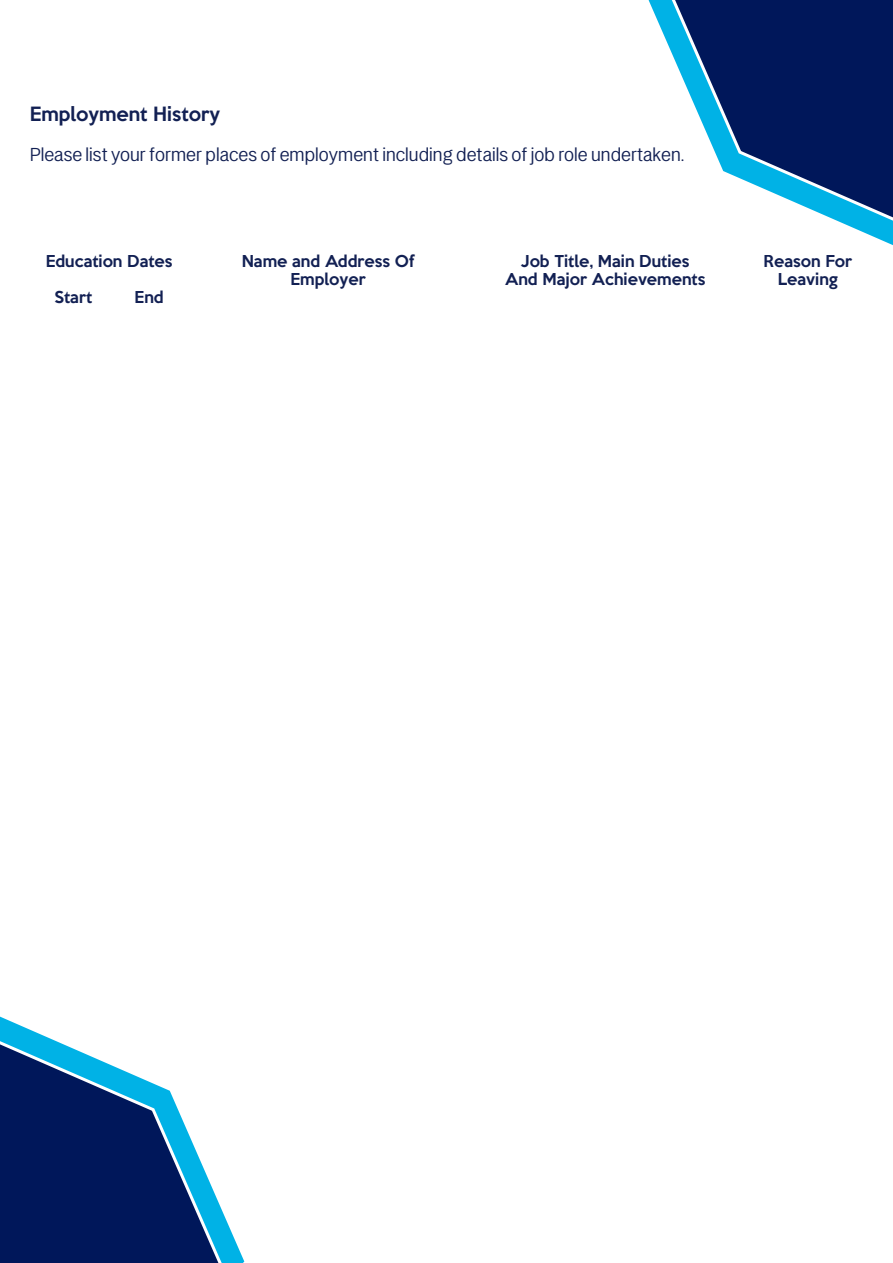
<style>
.page{position:relative;width:893px;height:1263px;background:#fff}
.page>*{position:absolute;margin:0;border:0;box-sizing:border-box;transform-origin:0 0}
.t1{font:21px "LT Amber";color:#122053}
.t2{font:500 18px "Keep Calm";color:#122053}
.t3{font:500 15px/18px "Keep Calm";color:#122053;text-align:center}
</style>
<div class="page">
<svg style="left:0;top:1016px;width:244px;height:247px"></svg>
<svg style="left:0;top:1031px;width:231px;height:232px"></svg>
<svg style="left:649px;top:0;width:244px;height:245px"></svg>
<svg style="left:662px;top:0;width:231px;height:230px"></svg>
<p class="t2" style="left:30px;top:98px;width:192px">Employment History</p>
<h1 class="t1" style="left:30px;top:143px;width:656px">Please list your former places of employment including details of job role undertaken.</h1>
<p class="t3" style="left:46px;top:251px;width:128px">Education Dates</p>
<p class="t3" style="left:55px;top:287px;width:39px">Start</p>
<p class="t3" style="left:135px;top:287px;width:31px">End</p>
<p class="t3" style="left:242px;top:251px;width:174px">Name and Address Of<br>Employer</p>
<p class="t3" style="left:505px;top:251px;width:202px">Job Title, Main Duties<br>And Major Achievements</p>
<p class="t3" style="left:764px;top:251px;width:90px">Reason For<br>Leaving</p>
</div>
